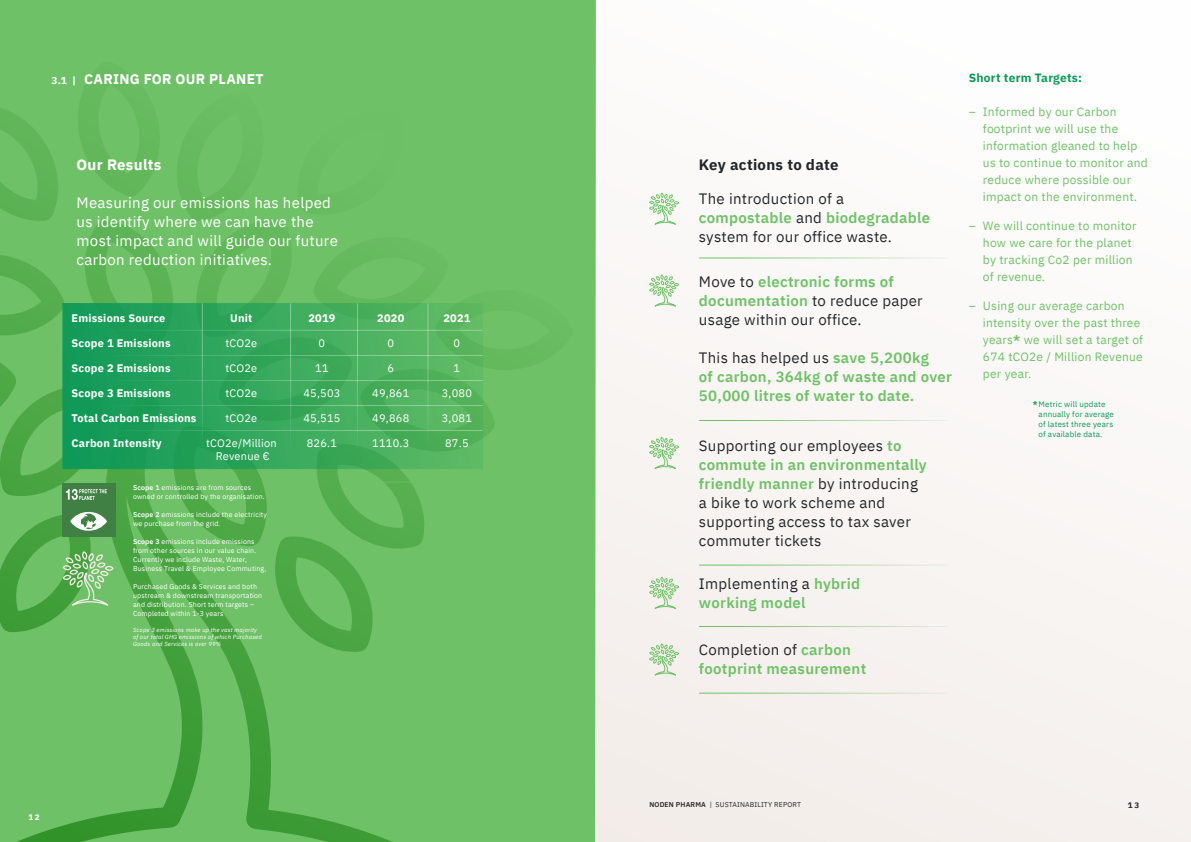
<style>
.page{position:relative;width:1191px;height:842px;background:#fff}
.page>*{position:absolute;margin:0;border:0;box-sizing:border-box;transform-origin:0 0}
.t1{font:15px/19px "IBM Plex Sans";letter-spacing:.02em;color:#23272a}
.t2{font:600 15px/19px "IBM Plex Sans";letter-spacing:.02em;color:#6fc167}
.t3{font:15px/19px "IBM Plex Sans";letter-spacing:.02em;color:#fff}
.t4{font:700 15px "IBM Plex Sans";letter-spacing:.02em;color:#23272a}
.t5{font:700 15px "IBM Plex Sans";letter-spacing:.02em;color:#fff}
.t6{font:700 14px "IBM Plex Sans";letter-spacing:.02em;color:#fff}
.t7{font:12px/17px "IBM Plex Sans";letter-spacing:.02em;color:#6fc167}
.t8{font:700 12px "IBM Plex Sans";letter-spacing:.02em;color:#0f9959}
.t9{font:700 11px "IBM Plex Sans";letter-spacing:.02em;color:#fff}
.t10{font:11px/13px "IBM Plex Sans";letter-spacing:.02em;color:#fff;text-align:center}
.t11{font:8px/10px "IBM Plex Sans";letter-spacing:.02em;color:#0f9959}
.t12{font:700 8px "IBM Plex Sans";color:#23272a}
.t13{font:700 8px "IBM Plex Sans";color:#fff}
.t14{font:7px/9px "IBM Plex Sans";letter-spacing:.02em;color:#fff}
.t15{font:7px "IBM Plex Sans";letter-spacing:.02em;color:#23272a}
.t16{font:italic 6px/7px "IBM Plex Sans";letter-spacing:.02em;color:#fff}
.s1{font-size:10px}
.s2{font-weight:600}
.s3{font-weight:600;color:#6fc167}
.s4{font-weight:400;color:#23272a}
.s5{font-weight:700}
</style>
<div class="page">
<div style="left:0;top:0;width:595px;height:842px;background:#6fc167"></div>
<svg style="left:0;top:107px;width:507px;height:735px"></svg>
<div style="left:63px;top:303px;width:420px;height:166px;background:linear-gradient(to right,#0f9858,#5db760);border:1px solid #0f9959"></div>
<div style="left:595px;top:0;width:596px;height:842px;background:#f9f6f4"></div>
<svg style="left:649px;top:193px;width:30px;height:32px"></svg>
<svg style="left:649px;top:274px;width:30px;height:33px"></svg>
<svg style="left:649px;top:437px;width:30px;height:32px"></svg>
<svg style="left:649px;top:577px;width:30px;height:32px"></svg>
<svg style="left:649px;top:643px;width:30px;height:33px"></svg>
<hr style="left:63px;top:330px;width:419px;height:1px;background:#fff">
<hr style="left:202px;top:303px;width:1px;height:166px;background:#fff">
<hr style="left:290px;top:303px;width:1px;height:166px;background:#fff">
<hr style="left:357px;top:303px;width:1px;height:166px;background:#fff">
<hr style="left:428px;top:303px;width:1px;height:166px;background:#fff">
<hr style="left:63px;top:355px;width:419px;height:1px;background:#fff">
<hr style="left:63px;top:380px;width:419px;height:1px;background:#fff">
<hr style="left:63px;top:405px;width:419px;height:1px;background:#fff">
<hr style="left:63px;top:430px;width:419px;height:1px;background:#fff">
<hr style="left:699px;top:257px;width:248px;height:1px;background:#6fc167">
<hr style="left:699px;top:420px;width:248px;height:1px;background:#6fc167">
<hr style="left:699px;top:565px;width:248px;height:1px;background:#6fc167">
<hr style="left:699px;top:626px;width:248px;height:1px;background:#6fc167">
<hr style="left:699px;top:693px;width:248px;height:1px;background:#6fc167">
<hr style="left:369px;top:482px;width:99px;height:1px;background:#6fc167">
<svg style="left:62px;top:550px;width:52px;height:60px"></svg>
<div style="left:63px;top:484px;width:53px;height:53px;background:#408045"></div>
<svg style="left:70px;top:511px;width:37px;height:20px"></svg>
<svg style="left:66px;top:489px;width:41px;height:11px"></svg>
<h2 class="t6" style="left:51px;top:68px;width:214px"><span class="s1">3.1 |</span> CARING FOR OUR PLANET</h2>
<h1 class="t5" style="left:77px;top:153px;width:86px">Our Results</h1>
<h1 class="t3" style="left:77px;top:192px;width:263px">Measuring our emissions has helped us identify where we can have the most impact and will guide our future carbon reduction initiatives.</h1>
<h3 class="t9" style="left:72px;top:309px;width:95px">Emissions Source</h3>
<h3 class="t9" style="left:72px;top:334px;width:100px">Scope 1 Emissions</h3>
<h3 class="t9" style="left:72px;top:359px;width:100px">Scope 2 Emissions</h3>
<h3 class="t9" style="left:72px;top:384px;width:100px">Scope 3 Emissions</h3>
<h3 class="t9" style="left:72px;top:409px;width:126px">Total Carbon Emissions</h3>
<h3 class="t9" style="left:72px;top:434px;width:92px">Carbon Intensity</h3>
<h3 class="t9" style="left:230px;top:309px;width:24px">Unit</h3>
<h3 class="t10" style="left:225px;top:335px;width:33px">tCO2e</h3>
<h3 class="t10" style="left:225px;top:360px;width:33px">tCO2e</h3>
<h3 class="t10" style="left:225px;top:385px;width:33px">tCO2e</h3>
<h3 class="t10" style="left:225px;top:410px;width:33px">tCO2e</h3>
<h3 class="t10" style="left:206px;top:435px;width:72px">tCO2e/Million<br>Revenue €</h3>
<p class="t14" style="left:133px;top:482px;width:133px"><span class="s2">Scope 1</span> emissions are from sources owned or controlled by the organisation.</p>
<p class="t14" style="left:133px;top:509px;width:135px"><span class="s2">Scope 2</span> emissions include the electricity we purchase from the grid.</p>
<p class="t14" style="left:133px;top:536px;width:135px"><span class="s2">Scope 3</span> emissions include emissions from other sources in our value chain.<br>Currently we include Waste, Water, Business Travel &amp; Employee Commuting,</p>
<p class="t14" style="left:133px;top:581px;width:131px">Purchased Goods &amp; Services and both upstream &amp; downstream transportation and distribution. Short term targets – Completed within 1-3 years</p>
<p class="t16" style="left:133px;top:625px;width:130px">Scope 3 emissions make up the vast majority of our total GHG emissions of which Purchased<br>Goods and Services is over 99%</p>
<h3 class="t9" style="left:308px;top:309px;width:29px">2019</h3>
<h3 class="t10" style="left:319px;top:335px;width:8px">0</h3>
<h3 class="t10" style="left:315px;top:360px;width:15px">11</h3>
<h3 class="t10" style="left:303px;top:385px;width:39px">45,503</h3>
<h3 class="t10" style="left:303px;top:410px;width:39px">45,515</h3>
<h3 class="t10" style="left:307px;top:435px;width:32px">826.1</h3>
<h3 class="t9" style="left:377px;top:309px;width:29px">2020</h3>
<h3 class="t10" style="left:387px;top:335px;width:8px">0</h3>
<h3 class="t10" style="left:387px;top:360px;width:8px">6</h3>
<h3 class="t10" style="left:372px;top:385px;width:39px">49,861</h3>
<h3 class="t10" style="left:372px;top:410px;width:39px">49,868</h3>
<h3 class="t10" style="left:372px;top:435px;width:39px">1110.3</h3>
<h3 class="t9" style="left:443px;top:309px;width:29px">2021</h3>
<h3 class="t10" style="left:453px;top:335px;width:8px">0</h3>
<h3 class="t10" style="left:453px;top:360px;width:8px">1</h3>
<h3 class="t10" style="left:442px;top:385px;width:32px">3,080</h3>
<h3 class="t10" style="left:442px;top:410px;width:32px">3,081</h3>
<h3 class="t10" style="left:445px;top:435px;width:25px">87.5</h3>
<p class="t13" style="left:28px;top:811px;width:13px">12</p>
<h1 class="t4" style="left:699px;top:153px;width:141px">Key actions to date</h1>
<h1 class="t1" style="left:699px;top:188px;width:233px">The introduction of a <span class="s3">compostable</span> and <span class="s3">biodegradable </span>system for our office waste.</h1>
<h1 class="t1" style="left:699px;top:271px;width:225px">Move to <span class="s3">electronic forms of documentation</span> to reduce paper usage within our office.</h1>
<h1 class="t2" style="left:699px;top:347px;width:254px"><span class="s4">This has helped us</span> save 5,200kg<br>of carbon, 364kg of waste and over<br>50,000 litres of water to date.</h1>
<h1 class="t1" style="left:699px;top:435px;width:229px">Supporting our employees <span class="s3">to commute in an environmentally friendly manner</span> by introducing a bike to work scheme and supporting access to tax saver commuter tickets</h1>
<h1 class="t2" style="left:699px;top:572px;width:163px"><span class="s4">Implementing a</span> hybrid working model</h1>
<h1 class="t2" style="left:699px;top:639px;width:169px"><span class="s4">Completion of</span> carbon footprint measurement</h1>
<h3 class="t8" style="left:968px;top:68px;width:115px">Short term Targets:</h3>
<h3 class="t7" style="left:983px;top:102px;width:166px;text-indent:-14px">– Informed by our Carbon footprint we will use the information gleaned to help us to continue to monitor and reduce where possible our impact on the environment.</h3>
<h3 class="t7" style="left:983px;top:216px;width:155px;text-indent:-14px">– We will continue to monitor how we care for the planet by tracking Co2 per million of revenue.</h3>
<h3 class="t7" style="left:983px;top:296px;width:162px;text-indent:-14px">– Using our average carbon intensity over the past three years<span class="s5">*</span> we will set a target of<br>674 tCO2e / Million Revenue per year.</h3>
<p class="t11" style="left:1038px;top:399px;width:77px;text-indent:-6px"><span class="s5">*</span>Metric will update annually for average of latest three years of available data.</p>
<p class="t15" style="left:649px;top:799px;width:153px"><span class="s2">NODEN PHARMA</span> | SUSTAINABILITY REPORT</p>
<p class="t12" style="left:1128px;top:799px;width:13px">13</p>
</div>
